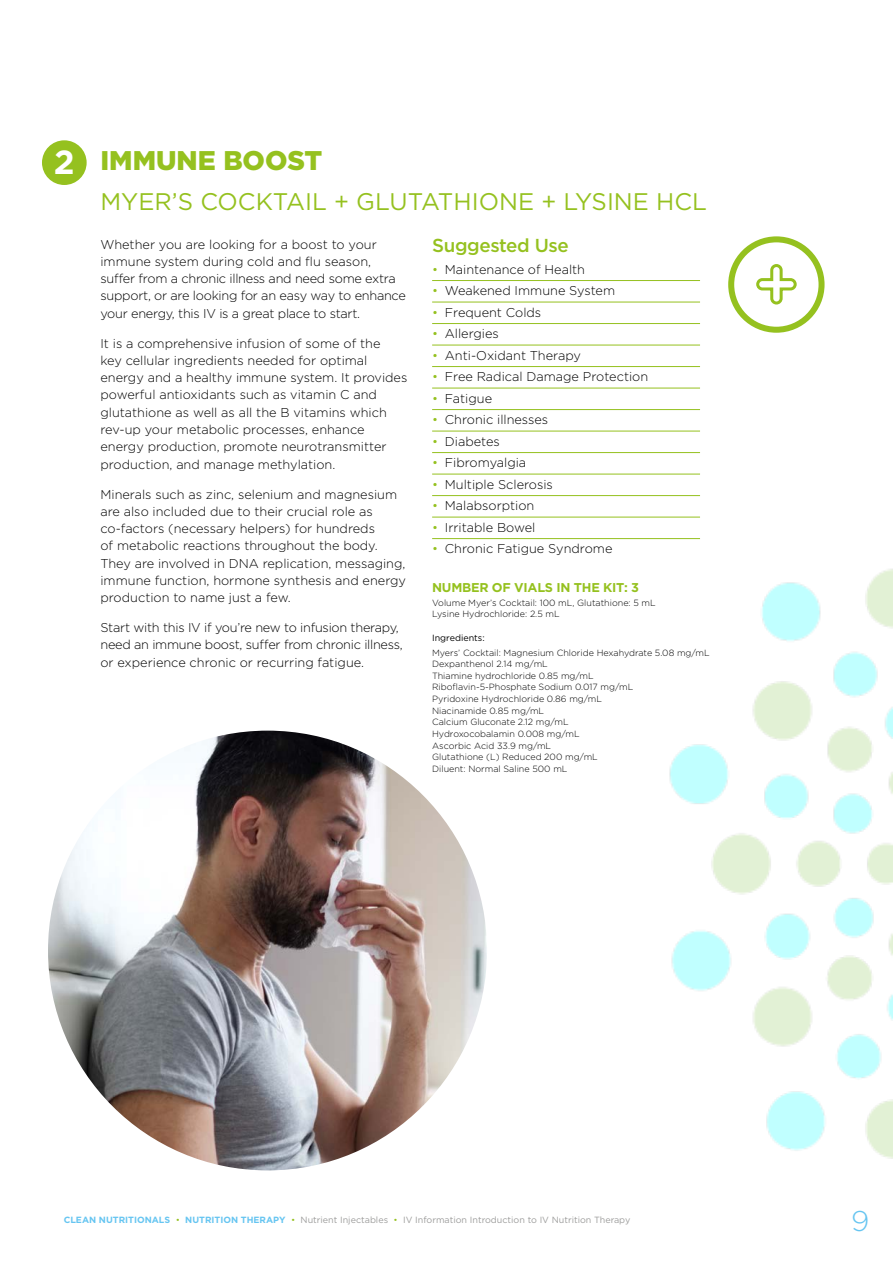
<style>
.page{position:relative;width:893px;height:1263px;background:#fff}
.page>*{position:absolute;margin:0;border:0;box-sizing:border-box;transform-origin:0 0}
.t1{font:300 28.5px "Gotham";color:#66c5f1}
.t2{font:900 27px "Gotham";color:#95c11f}
.t3{font:24px "Gotham";color:#95c11f}
.t4{font:500 18.75px "Gotham";letter-spacing:-.02em;color:#95c11f}
.t5{font:300 12.75px/17.2px "Gotham";color:#000}
.t6{font:300 12.75px/17.2px "Gotham";letter-spacing:-.02em;color:#000}
.t7{font:700 12.75px "Gotham";letter-spacing:-.02em;color:#95c11f}
.t8{font:300 9px/11.7px "Gotham";color:#000}
.t9{font:9px "Gotham";color:#9d9d9c}
.t10{font:9px "Gotham";color:#000}
.s1{font-weight:700;font-size:33.45px;color:#fff}
.s2{color:#95c11f}
.s3{font-weight:700;color:#66c5f1}
.s4{font-weight:300;color:#95c11f}
</style>
<div class="page">
<div style="left:42px;top:140px;width:45px;height:45px;background:#95c11f;border-radius:50%"></div>
<hr style="left:432px;top:280px;width:268px;height:1px;background:#95c11f">
<hr style="left:432px;top:302px;width:268px;height:1px;background:#95c11f">
<hr style="left:432px;top:323px;width:268px;height:1px;background:#95c11f">
<hr style="left:432px;top:345px;width:268px;height:1px;background:#95c11f">
<hr style="left:432px;top:366px;width:268px;height:1px;background:#95c11f">
<hr style="left:432px;top:388px;width:268px;height:1px;background:#95c11f">
<hr style="left:432px;top:409px;width:268px;height:1px;background:#95c11f">
<hr style="left:432px;top:431px;width:268px;height:1px;background:#95c11f">
<hr style="left:432px;top:452px;width:268px;height:1px;background:#95c11f">
<hr style="left:432px;top:474px;width:268px;height:1px;background:#95c11f">
<hr style="left:432px;top:495px;width:268px;height:1px;background:#95c11f">
<hr style="left:432px;top:517px;width:268px;height:1px;background:#95c11f">
<hr style="left:432px;top:538px;width:268px;height:1px;background:#95c11f">
<img style="left:48px;top:731px;width:439px;height:439px;border-radius:220px">
<img style="left:510px;top:296px;width:383px;height:863px">
<div style="left:731px;top:239px;width:90px;height:91px;background:#fff;border-radius:50%"></div>
<div style="left:728px;top:236px;width:96px;height:97px;border:6px solid #95c11f;border-radius:50%"></div>
<svg style="left:756px;top:264px;width:41px;height:41px"></svg>
<h2 class="t2" style="left:54px;top:142px;width:270px"><span class="s1">2</span> IMMUNE BOOST</h2>
<h3 class="t3" style="left:100px;top:186px;width:608px">MYER’S COCKTAIL + GLUTATHIONE + LYSINE HCL</h3>
<p class="t6" style="left:100px;top:235px;width:307px">Whether you are looking for a boost to your immune system during cold and flu season, suffer from a chronic illness and need some extra support, or are looking for an easy way to enhance your energy, this IV is a great place to start.</p>
<p class="t5" style="left:100px;top:334px;width:308px">It is a comprehensive infusion of some of the<br>key cellular ingredients needed for optimal energy and a healthy immune system. It provides powerful antioxidants such as vitamin C and glutathione as well as all the B vitamins which rev-up your metabolic processes, enhance energy production, promote neurotransmitter production, and manage methylation.</p>
<p class="t5" style="left:100px;top:485px;width:307px">Minerals such as zinc, selenium and magnesium are also included due to their crucial role as co-factors (necessary helpers) for hundreds<br>of metabolic reactions throughout the body.<br>They are involved in DNA replication, messaging, immune function, hormone synthesis and energy production to name just a few.</p>
<p class="t6" style="left:100px;top:618px;width:304px">Start with this IV if you’re new to infusion therapy, need an immune boost, suffer from chronic illness, or experience chronic or recurring fatigue.</p>
<h3 class="t4" style="left:432px;top:234px;width:138px">Suggested Use</h3>
<p class="t5" style="left:432px;top:260px;width:154px"><span class="s2">•</span> Maintenance of Health</p>
<p class="t5" style="left:432px;top:282px;width:185px"><span class="s2">•</span> Weakened Immune System</p>
<p class="t5" style="left:432px;top:303px;width:111px"><span class="s2">•</span> Frequent Colds</p>
<p class="t5" style="left:432px;top:325px;width:68px"><span class="s2">•</span> Allergies</p>
<p class="t5" style="left:432px;top:346px;width:150px"><span class="s2">•</span> Anti-Oxidant Therapy</p>
<p class="t5" style="left:432px;top:368px;width:218px"><span class="s2">•</span> Free Radical Damage Protection</p>
<p class="t5" style="left:432px;top:389px;width:62px"><span class="s2">•</span> Fatigue</p>
<p class="t5" style="left:432px;top:411px;width:118px"><span class="s2">•</span> Chronic illnesses</p>
<p class="t5" style="left:432px;top:432px;width:69px"><span class="s2">•</span> Diabetes</p>
<p class="t5" style="left:432px;top:454px;width:96px"><span class="s2">•</span> Fibromyalgia</p>
<p class="t5" style="left:432px;top:475px;width:122px"><span class="s2">•</span> Multiple Sclerosis</p>
<p class="t5" style="left:432px;top:497px;width:104px"><span class="s2">•</span> Malabsorption</p>
<p class="t5" style="left:432px;top:518px;width:105px"><span class="s2">•</span> Irritable Bowel</p>
<p class="t5" style="left:432px;top:540px;width:182px"><span class="s2">•</span> Chronic Fatigue Syndrome</p>
<p class="t7" style="left:432px;top:579px;width:208px">NUMBER OF VIALS IN THE KIT: 3</p>
<p class="t8" style="left:432px;top:596px;width:225px">Volume Myer’s Cocktail: 100 mL, Glutathione: 5 mL<br>Lysine Hydrochloride: 2.5 mL</p>
<p class="t10" style="left:432px;top:632px;width:54px">Ingredients:</p>
<p class="t8" style="left:432px;top:646px;width:279px">Myers’ Cocktail: Magnesium Chloride Hexahydrate 5.08 mg/mL Dexpanthenol 2.14 mg/mL<br>Thiamine hydrochloride 0.85 mg/mL<br>Riboflavin-5-Phosphate Sodium 0.017 mg/mL<br>Pyridoxine Hydrochloride 0.86 mg/mL<br>Niacinamide 0.85 mg/mL<br>Calcium Gluconate 2.12 mg/mL<br>Hydroxocobalamin 0.008 mg/mL<br>Ascorbic Acid 33.9 mg/mL<br>Glutathione (L) Reduced 200 mg/mL<br>Diluent: Normal Saline 500 mL</p>
<p class="t9" style="left:64px;top:1214px;width:568px"><span class="s3">CLEAN NUTRITIONALS</span> <span class="s4">•</span> <span class="s3">NUTRITION THERAPY</span> <span class="s4">•</span> Nutrient Injectables <span class="s4">•</span> IV Information Introduction to IV Nutrition Therapy</p>
<h1 class="t1" style="left:851px;top:1202px;width:20px">9</h1>
</div>
